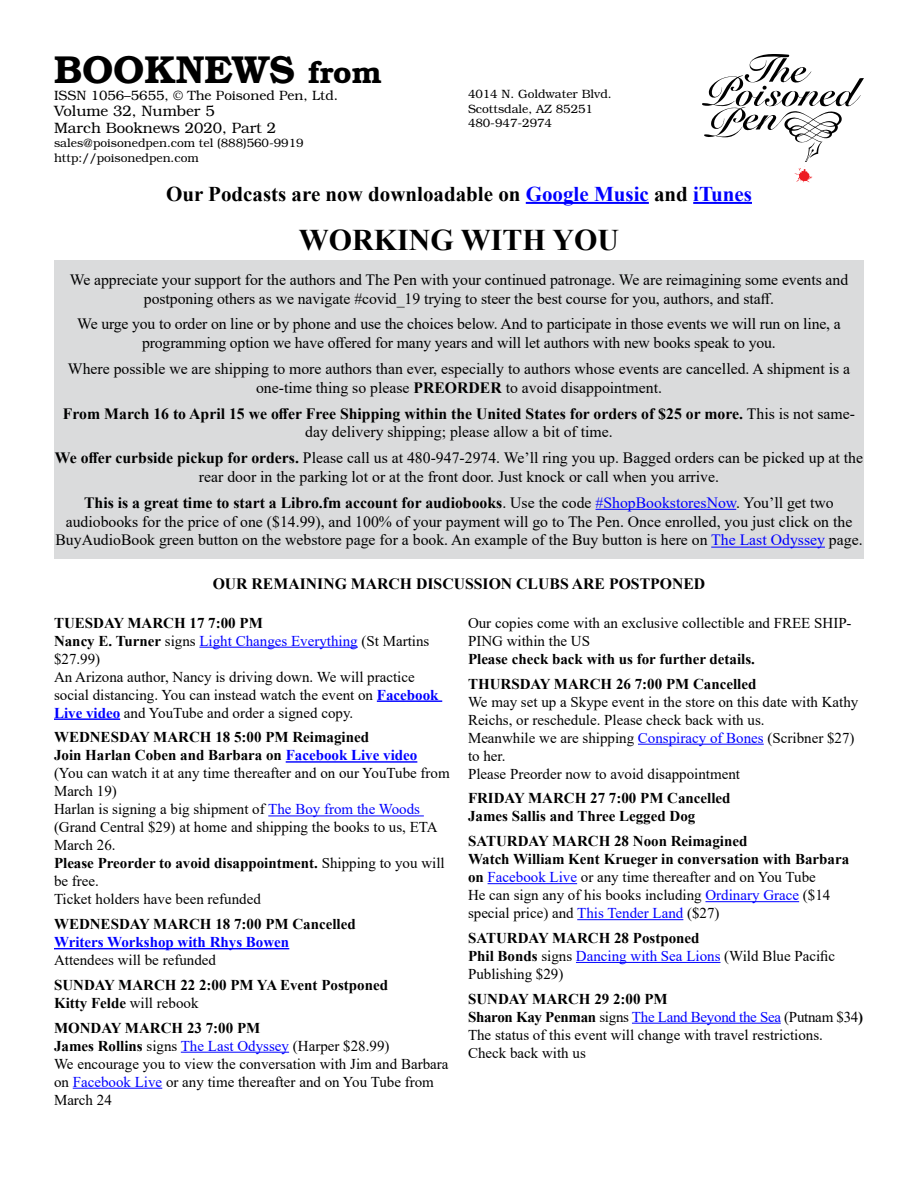
<style>
.page{position:relative;width:918px;height:1188px;background:#fff}
.page>*{position:absolute;margin:0;border:0;box-sizing:border-box;transform-origin:0 0}
.t1{font:600 39px "Bookman";color:#000}
.t2{font:700 30px "Times New Roman";color:#000}
.t3{font:700 21px "Times New Roman";color:#000}
.t4{font:15.75px/18.9px "Times New Roman";color:#000;text-align:center}
.t5{font:700 15.75px/18.9px "Times New Roman";color:#000;text-align:center}
.t6{font:15px/18px "Times New Roman";color:#000}
.t7{font:700 15px/18px "Times New Roman";color:#000}
.t8{font:300 15px/16.5px "Bookman";color:#000}
.t9{font:700 15px "Times New Roman";color:#00f}
.t10{font:300 13.5px "Bookman";color:#000}
.t11{font:300 12px/14.4px "Bookman";color:#000}
.s1{font-size:30px}
.s2{color:#00f}
.s3{font-weight:700}
.s4{font-weight:400}
.s5{font-weight:700;color:#00f}
</style>
<div class="page">
<svg style="left:702px;top:54px;width:162px;height:128px"></svg>
<hr style="left:526px;top:202px;width:123px;height:2px;background:#00f">
<hr style="left:693px;top:202px;width:59px;height:2px;background:#00f">
<hr style="left:199px;top:647px;width:159px;height:1px;background:#00f">
<hr style="left:377px;top:700px;width:65px;height:2px;background:#00f">
<hr style="left:54px;top:718px;width:66px;height:2px;background:#00f">
<hr style="left:286px;top:761px;width:131px;height:2px;background:#00f">
<hr style="left:268px;top:816px;width:156px;height:1px;background:#00f">
<hr style="left:54px;top:948px;width:235px;height:1px;background:#00f">
<hr style="left:181px;top:1052px;width:108px;height:1px;background:#00f">
<hr style="left:73px;top:1088px;width:89px;height:1px;background:#00f">
<hr style="left:638px;top:744px;width:126px;height:1px;background:#00f">
<hr style="left:488px;top:883px;width:89px;height:1px;background:#00f">
<hr style="left:705px;top:901px;width:94px;height:1px;background:#00f">
<hr style="left:577px;top:919px;width:106px;height:1px;background:#00f">
<hr style="left:576px;top:962px;width:145px;height:1px;background:#00f">
<hr style="left:632px;top:1023px;width:149px;height:1px;background:#00f">
<div style="left:54px;top:261px;width:810px;height:298px;background:#dadbdc"></div>
<hr style="left:596px;top:509px;width:140px;height:1px;background:#00f">
<hr style="left:711px;top:547px;width:114px;height:1px;background:#00f">
<h1 class="t1" style="left:54px;top:47px;width:329px">BOOKNEWS <span class="s1">from</span></h1>
<p class="t10" style="left:54px;top:87px;width:286px">ISSN 1056–5655, © The Poisoned Pen, Ltd.</p>
<p class="t8" style="left:54px;top:103px;width:224px">Volume 32, Number 5<br>March Booknews 2020, Part 2</p>
<p class="t11" style="left:54px;top:136px;width:251px">sales@poisonedpen.com tel (888)560-9919 http://poisonedpen.com</p>
<p class="t11" style="left:468px;top:87px;width:145px">4014 N. Goldwater Blvd.<br>Scottsdale, AZ 85251<br>480-947-2974</p>
<h3 class="t3" style="left:166px;top:178px;width:587px">Our Podcasts are now downloadable on <span class="s2">Google Music</span> and <span class="s2">iTunes</span></h3>
<h2 class="t2" style="left:299px;top:218px;width:322px">WORKING WITH YOU</h2>
<p class="t4" style="left:70px;top:270px;width:780px">We appreciate your support for the authors and The Pen with your continued patronage. We are reimagining some events and postponing others as we navigate #covid_19 trying to steer the best course for you, authors, and staff.</p>
<p class="t4" style="left:77px;top:314px;width:765px">We urge you to order on line or by phone and use the choices below. And to participate in those events we will run on line, a programming option we have offered for many years and will let authors with new books speak to you.</p>
<p class="t4" style="left:68px;top:359px;width:784px">Where possible we are shipping to more authors than ever, especially to authors whose events are cancelled. A shipment is a one-time thing so please <span class="s3">PREORDER</span> to avoid disappointment.</p>
<p class="t5" style="left:63px;top:403px;width:794px">From March 16 to April 15 we offer Free Shipping within the United States for orders of $25 or more. <span class="s4">This is not same&shy;day delivery shipping; please allow a bit of time.</span></p>
<p class="t4" style="left:55px;top:448px;width:810px"><span class="s3">We offer curbside pickup for orders.</span> Please call us at 480-947-2974. We’ll ring you up. Bagged orders can be picked up at the rear door in the parking lot or at the front door. Just knock or call when you arrive.</p>
<p class="t4" style="left:55px;top:492px;width:809px"><span class="s3">This is a great time to start a Libro.fm account for audiobooks</span>. Use the code <span class="s2">#ShopBookstoresNow</span>. You’ll get two audiobooks for the price of one ($14.99), and 100% of your payment will go to The Pen. Once enrolled, you just click on the<br>BuyAudioBook green button on the webstore page for a book. An example of the Buy button is here on <span class="s2">The Last Odyssey</span> page.</p>
<p class="t5" style="left:213px;top:574px;width:494px">OUR REMAINING MARCH DISCUSSION CLUBS ARE POSTPONED</p>
<p class="t6" style="left:54px;top:613px;width:386px"><span class="s3">TUESDAY MARCH 17 7:00 PM<br>Nancy E. Turner</span> signs <span class="s2">Light Changes Everything</span> (St Martins $27.99)<br>An Arizona author, Nancy is driving down. We will practice social distancing. You can instead watch the event on <span class="s5">Facebook Live video</span> and YouTube and order a signed copy.</p>
<p class="t6" style="left:54px;top:728px;width:397px"><span class="s3">WEDNESDAY MARCH 18 5:00 PM Reimagined<br>Join Harlan Coben and Barbara on</span> <span class="s5">Facebook Live video </span>(You can watch it at any time thereafter and on our YouTube from March 19)<br>Harlan is signing a big shipment of <span class="s2">The Boy from the Woods </span>(Grand Central $29) at home and shipping the books to us, ETA March 26.<br><span class="s3">Please Preorder to avoid disappointment.</span> Shipping to you will be free.<br>Ticket holders have been refunded</p>
<p class="t7" style="left:54px;top:915px;width:303px">WEDNESDAY MARCH 18 7:00 PM Cancelled</p>
<p class="t9" style="left:54px;top:931px;width:237px">Writers Workshop with Rhys Bowen</p>
<p class="t6" style="left:54px;top:951px;width:164px">Attendees will be refunded</p>
<p class="t7" style="left:54px;top:975px;width:336px">SUNDAY MARCH 22 2:00 PM YA Event Postponed<br>Kitty Felde <span class="s4">will rebook</span></p>
<p class="t6" style="left:54px;top:1018px;width:396px"><span class="s3">MONDAY MARCH 23 7:00 PM<br>James Rollins</span> signs <span class="s2">The Last Odyssey</span> (Harper $28.99)<br>We encourage you to view the conversation with Jim and Barbara on <span class="s2">Facebook Live</span> or any time thereafter and on You Tube from March 24</p>
<p class="t6" style="left:468px;top:613px;width:385px">Our copies come with an exclusive collectible and FREE SHIP-<br>PING within the US</p>
<p class="t7" style="left:468px;top:646px;width:290px;line-height:24.8px">Please check back with us for further details.<br>THURSDAY MARCH 26 7:00 PM Cancelled</p>
<p class="t6" style="left:468px;top:692px;width:392px">We may set up a Skype event in the store on this date with Kathy Reichs, or reschedule. Please check back with us.<br>Meanwhile we are shipping <span class="s2">Conspiracy of Bones</span> (Scribner $27) to her.<br>Please Preorder now to avoid disappointment</p>
<p class="t7" style="left:468px;top:789px;width:264px">FRIDAY MARCH 27 7:00 PM Cancelled<br>James Sallis and Three Legged Dog</p>
<p class="t6" style="left:468px;top:832px;width:383px"><span class="s3">SATURDAY MARCH 28 Noon Reimagined<br>Watch William Kent Krueger in conversation with Barbara on</span> <span class="s2">Facebook Live</span> or any time thereafter and on You Tube<br>He can sign any of his books including <span class="s2">Ordinary Grace</span> ($14 special price) and <span class="s2">This Tender Land</span> ($27)</p>
<p class="t6" style="left:468px;top:928px;width:369px"><span class="s3">SATURDAY MARCH 28 Postponed<br>Phil Bonds</span> signs <span class="s2">Dancing with Sea Lions</span> (Wild Blue Pacific<br>Publishing $29)</p>
<p class="t6" style="left:468px;top:989px;width:397px"><span class="s3">SUNDAY MARCH 29 2:00 PM<br>Sharon Kay Penman</span> signs <span class="s2">The Land Beyond the Sea</span> (Putnam $34<span class="s3">)<br></span>The status of this event will change with travel restrictions.<br>Check back with us</p>
</div>
